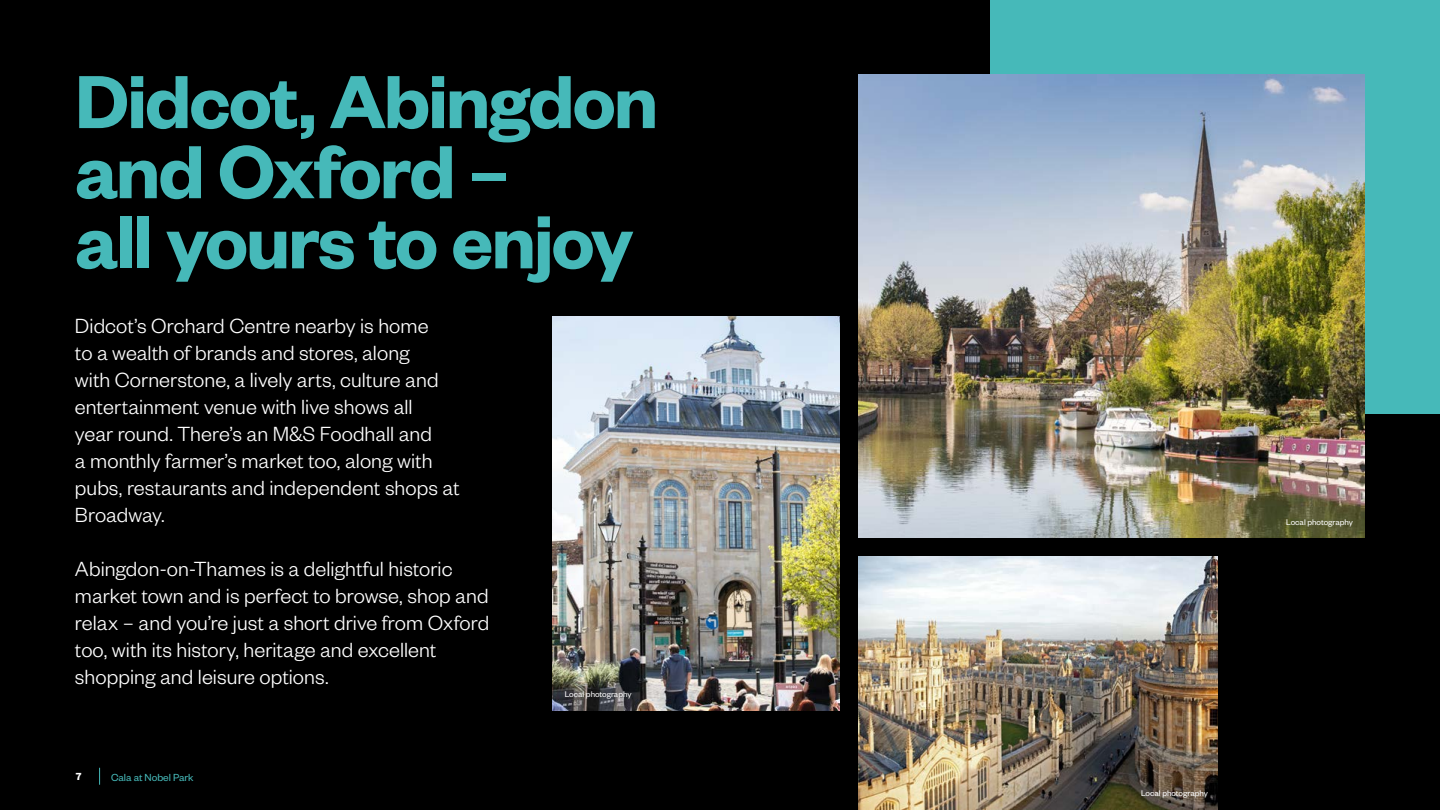
<style>
.page{position:relative;width:1440px;height:810px;background:#000}
.page>*{position:absolute;margin:0;border:0;box-sizing:border-box;transform-origin:0 0}
.t1{font:82.5px/70.1px "Founders Grotesk Sm Bd";letter-spacing:-.025em;color:#46b9b9}
.t2{font:300 22.5px/27px "Founders Grotesk";color:#fff}
.t3{font:11.25px "Founders Grotesk";letter-spacing:-.005em;color:#46b9b9}
.t4{font:11.25px "Founders Grotesk Sm Bd";color:#fff}
.t5{font:9px "Founders Grotesk";letter-spacing:-.005em;color:#fff}
</style>
<div class="page">
<div style="left:991px;top:0;width:449px;height:413px;background:#46b9b9"></div>
<img style="left:858px;top:74px;width:507px;height:464px">
<img style="left:858px;top:557px;width:359px;height:253px">
<img style="left:553px;top:316px;width:286px;height:395px">
<svg style="left:99px;top:768px;width:1px;height:17px"></svg>
<h1 class="t1" style="left:75px;top:63px;width:585px">Didcot, Abingdon and Oxford –<br>all yours to enjoy</h1>
<p class="t2" style="left:75px;top:312px;width:386px">Didcot’s Orchard Centre nearby is home<br>to a wealth of brands and stores, along<br>with Cornerstone, a lively arts, culture and entertainment venue with live shows all<br>year round. There’s an M&amp;S Foodhall and<br>a monthly farmer’s market too, along with pubs, restaurants and independent shops at Broadway.</p>
<p class="t2" style="left:75px;top:555px;width:416px">Abingdon-on-Thames is a delightful historic market town and is perfect to browse, shop and relax – and you’re just a short drive from Oxford too, with its history, heritage and excellent shopping and leisure options.</p>
<p class="t4" style="left:76px;top:770px;width:7px">7</p>
<p class="t3" style="left:111px;top:770px;width:84px">Cala at Nobel Park</p>
<p class="t5" style="left:565px;top:689px;width:68px">Local photography</p>
<p class="t5" style="left:1286px;top:516px;width:68px">Local photography</p>
<p class="t5" style="left:1141px;top:788px;width:68px">Local photography</p>
</div>
